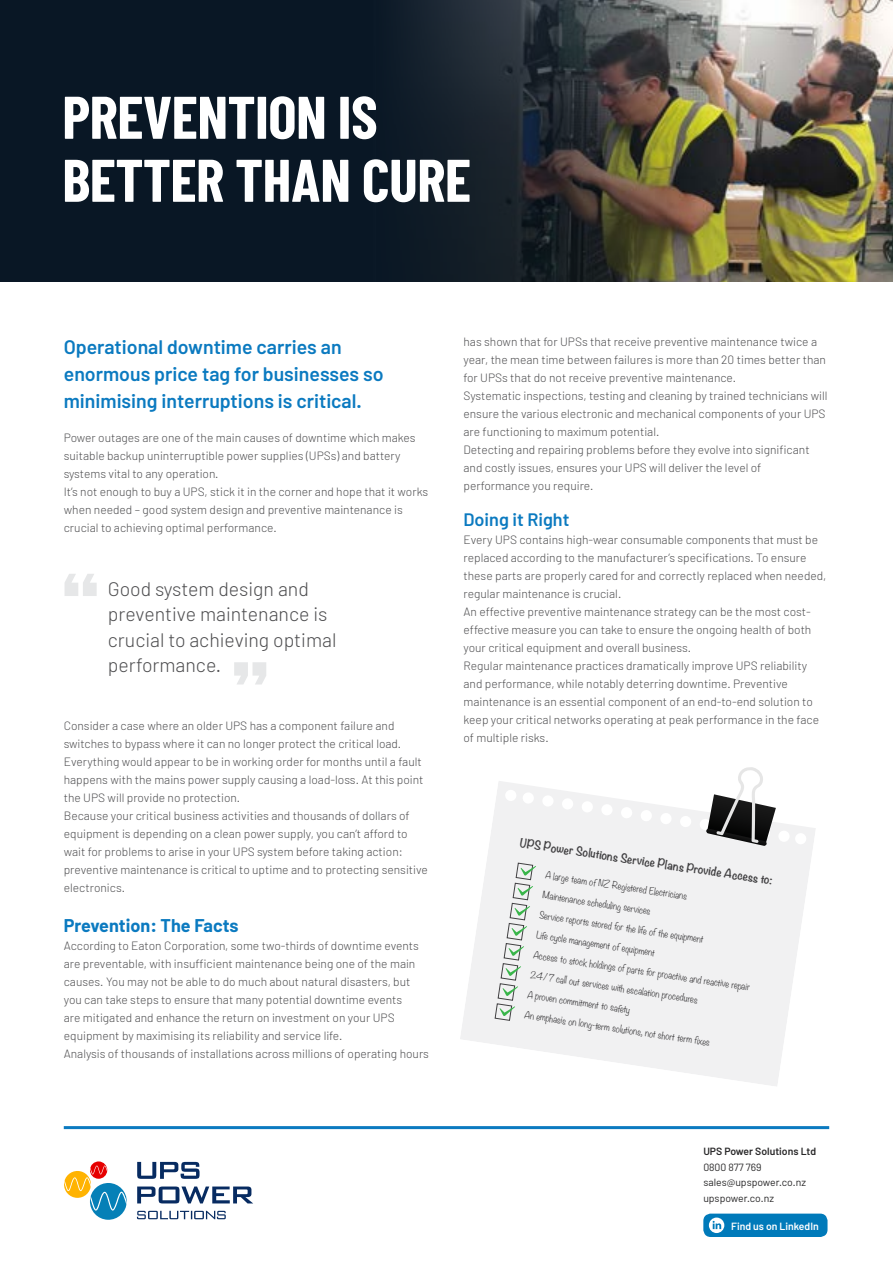
<style>
.page{position:relative;width:893px;height:1263px;background:#fff}
.page>*{position:absolute;margin:0;border:0;box-sizing:border-box;transform-origin:0 0}
.t1{font:700 60px/63px "Barlow Condensed";letter-spacing:-.01em;color:#fff}
.t2{font:600 19.5px/27px "Barlow";color:#0b7ac0}
.t3{font:300 19.5px/25.5px "Barlow";color:#4d4d4f}
.t4{font:700 18px "Barlow";color:#0b7ac0}
.t5{font:600 18px "Barlow";color:#0b7ac0}
.t6{font:300 12px/18px "Barlow";color:#4d4d4f}
.t7{font:700 10.95px "Noteworthy";color:#414042}
.t8{font:10.5px/15.6px "Barlow";color:#292829}
.t9{font:600 10.5px "Barlow";color:#292829}
.t10{font:600 10.5px "Barlow";color:#fff}
.t11{font:300 8.85px "Noteworthy";color:#414042}
</style>
<div class="page">
<img style="left:817px;top:0;width:76px;height:282px">
<img style="left:0;top:0;width:817px;height:282px">
<svg style="left:137px;top:1162px;width:116px;height:57px"></svg>
<div style="left:90px;top:1182px;width:37px;height:38px;background:#0580b7;border-radius:50%"></div>
<svg style="left:90px;top:1161px;width:17px;height:18px"></svg>
<svg style="left:64px;top:1165px;width:63px;height:45px"></svg>
<hr style="left:64px;top:1126px;width:765px;height:3px;background:#0b7ac0">
<div style="left:703px;top:1213px;width:124px;height:24px;background:#007aba;border-radius:7px"></div>
<svg style="left:709px;top:1217px;width:15px;height:16px"></svg>
<svg style="left:713px;top:1221px;width:8px;height:8px"></svg>
<svg style="left:65px;top:574px;width:32px;height:22px"></svg>
<svg style="left:234px;top:662px;width:32px;height:22px"></svg>
<svg style="left:460px;top:781px;width:356px;height:305px;fill:#f1f1f2"></svg>
<svg style="left:706px;top:767px;width:70px;height:79px"></svg>
<svg style="left:494px;top:862px;width:42px;height:159px"></svg>
<h1 class="t1" style="left:62px;top:84px;width:410px">PREVENTION IS<br>BETTER THAN CURE</h1>
<h2 class="t2" style="left:64px;top:333px;width:321px">Operational downtime carries an enormous price tag for businesses so minimising interruptions is critical.</h2>
<p class="t6" style="left:64px;top:428px;width:366px">Power outages are one of the main causes of downtime which makes suitable backup uninterruptible power supplies (UPSs) and battery systems vital to any operation.<br>It’s not enough to buy a UPS, stick it in the corner and hope that it works when needed – good system design and preventive maintenance is crucial to achieving optimal performance.</p>
<h2 class="t3" style="left:108px;top:575px;width:230px">Good system design and preventive maintenance is crucial to achieving optimal performance.</h2>
<p class="t6" style="left:64px;top:716px;width:366px">Consider a case where an older UPS has a component failure and switches to bypass where it can no longer protect the critical load.<br>Everything would appear to be in working order for months until a fault happens with the mains power supply causing a load-loss. At this point the UPS will provide no protection.<br>Because your critical business activities and thousands of dollars of equipment is depending on a clean power supply, you can’t afford to wait for problems to arise in your UPS system before taking action: preventive maintenance is critical to uptime and to protecting sensitive electronics.</p>
<h3 class="t4" style="left:64px;top:914px;width:176px">Prevention: The Facts</h3>
<p class="t6" style="left:64px;top:937px;width:367px">According to Eaton Corporation, some two-thirds of downtime events are preventable, with insufficient maintenance being one of the main causes. You may not be able to do much about natural disasters, but you can take steps to ensure that many potential downtime events<br>are mitigated and enhance the return on investment on your UPS equipment by maximising its reliability and service life.<br>Analysis of thousands of installations across millions of operating hours</p>
<p class="t6" style="left:463px;top:332px;width:365px">has shown that for UPSs that receive preventive maintenance twice a year, the mean time between failures is more than 20 times better than for UPSs that do not receive preventive maintenance.<br>Systematic inspections, testing and cleaning by trained technicians will ensure the various electronic and mechanical components of your UPS are functioning to maximum potential.<br>Detecting and repairing problems before they evolve into significant and costly issues, ensures your UPS will deliver the level of performance you require.</p>
<h3 class="t5" style="left:463px;top:508px;width:107px">Doing it Right</h3>
<p class="t6" style="left:463px;top:530px;width:364px">Every UPS contains high-wear consumable components that must be replaced according to the manufacturer’s specifications. To ensure these parts are properly cared for and correctly replaced when needed, regular maintenance is crucial.<br>An effective preventive maintenance strategy can be the most cost&shy;effective measure you can take to ensure the ongoing health of both your critical equipment and overall business.<br>Regular maintenance practices dramatically improve UPS reliability and performance, while notably deterring downtime. Preventive maintenance is an essential component of an end-to-end solution to keep your critical networks operating at peak performance in the face of multiple risks.</p>
<p class="t7" style="left:522px;top:832px;width:257px;rotate:9deg">UPS Power Solutions Service Plans Provide Access to:</p>
<p class="t11" style="left:546px;top:868px;width:145px;rotate:8deg">A large team of NZ Registered Electricians</p>
<p class="t11" style="left:543px;top:888px;width:111px;rotate:8deg">Maintenance scheduling services</p>
<p class="t11" style="left:540px;top:908px;width:168px;rotate:8deg">Service reports stored for the life of the equipment</p>
<p class="t11" style="left:538px;top:927px;width:121px;rotate:8deg">Life cycle management of equipment</p>
<p class="t11" style="left:534px;top:948px;width:221px;rotate:8deg">Access to stock holdings of parts for proactive and reactive repair</p>
<p class="t11" style="left:532px;top:968px;width:171px;rotate:8deg">24/7 call out services with escalation procedures</p>
<p class="t11" style="left:529px;top:987px;width:105px;rotate:8deg">A proven commitment to safety</p>
<p class="t11" style="left:526px;top:1008px;width:189px;rotate:8deg">An emphasis on long-term solutions, not short term fixes</p>
<p class="t9" style="left:703px;top:1144px;width:114px">UPS Power Solutions Ltd</p>
<p class="t8" style="left:703px;top:1159px;width:104px">0800 877 769 sales@upspower.co.nz upspower.co.nz</p>
<p class="t10" style="left:731px;top:1219px;width:89px">Find us on LinkedIn</p>
</div>
